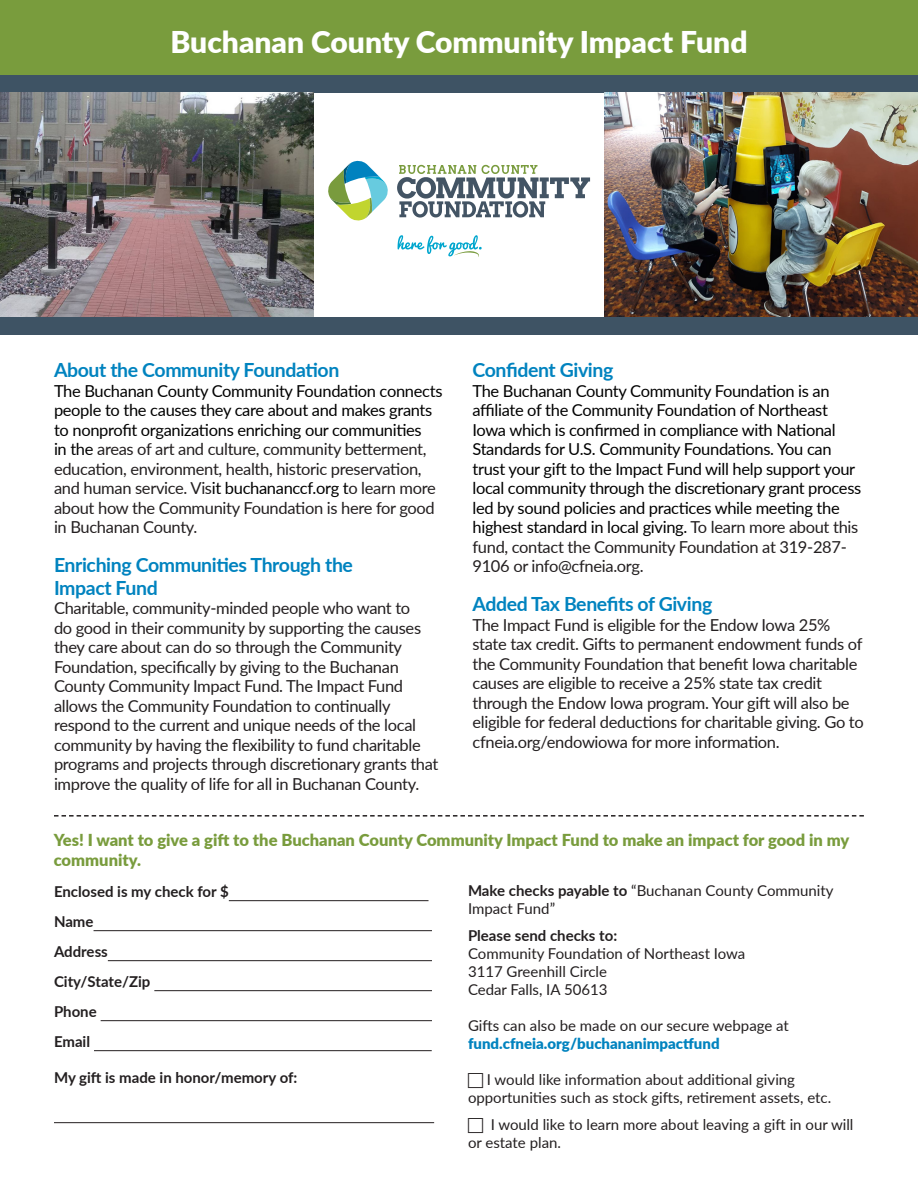
<style>
.page{position:relative;width:918px;height:1188px;background:#fff}
.page>*{position:absolute;margin:0;border:0;box-sizing:border-box;transform-origin:0 0}
.t1{font:900 30px "Lato";color:#fff}
.t2{font:700 19.5px/22.5px "Lato";letter-spacing:-.02em;color:#0083bf}
.t3{font:16.5px/19.5px "Lato";letter-spacing:-.02em;color:#231f20}
.t4{font:16.5px/19.5px "Lato";letter-spacing:-.02em;color:#000}
.t5{font:900 16.5px/19.8px "Lato";color:#799c3d}
.t6{font:15px/18px "Lato";color:#231f20}
.t7{font:700 15px/30px "Lato";color:#231f20}
.t8{font:900 15px "Lato";color:#0083bf}
.s1{color:#000}
.s2{color:#231f20}
.s3{font-weight:700}
</style>
<div class="page">
<svg style="left:54px;top:815px;width:810px;height:2px"></svg>
<hr style="left:229px;top:900px;width:200px;height:1px;background:#231f20">
<hr style="left:94px;top:930px;width:338px;height:1px;background:#231f20">
<hr style="left:108px;top:960px;width:324px;height:1px;background:#231f20">
<hr style="left:154px;top:990px;width:278px;height:1px;background:#231f20">
<hr style="left:101px;top:1020px;width:331px;height:1px;background:#231f20">
<hr style="left:94px;top:1050px;width:338px;height:1px;background:#231f20">
<hr style="left:54px;top:1122px;width:380px;height:1px;background:#231f20">
<div style="left:0;top:0;width:918px;height:76px;background:#799c3d"></div>
<div style="left:0;top:76px;width:918px;height:17px;background:#3e5364"></div>
<img style="left:0;top:93px;width:313px;height:225px">
<img style="left:605px;top:92px;width:313px;height:226px">
<svg style="left:328px;top:160px;width:60px;height:61px"></svg>
<svg style="left:398px;top:235px;width:84px;height:22px"></svg>
<svg style="left:397px;top:165px;width:193px;height:53px"></svg>
<div style="left:0;top:318px;width:918px;height:17px;background:#3e5364"></div>
<p class="t1" style="left:170px;top:19px;width:579px">Buchanan County Community Impact Fund</p>
<p class="t2" style="left:54px;top:358px;width:287px">About the Community Foundation</p>
<p class="t3" style="left:54px;top:380px;width:390px"><span class="s1">The Buchanan County Community Foundation connects people to the causes they care about and makes grants to nonprofit organizations enriching our communities<br>in the</span> areas of art and culture, community betterment, education, environment, health, historic preservation, and human service. Vis<span class="s1">it buchananccf.org t</span>o learn more about how the Community Foundation is here for good in Buchanan County.</p>
<p class="t2" style="left:54px;top:553px;width:301px">Enriching Communities Through the<br>Impact Fund</p>
<p class="t3" style="left:54px;top:598px;width:386px">Charitable, community-minded people who want to<br>do good in their community by supporting the causes they care about can do so through the Community Foundation, specifically by giving to the Buchanan County Community Impact Fund. The Impact Fund allows the Community Foundation to continually respond to the current and unique needs of the local community by having the flexibility to fund charitable programs and projects through discretionary grants that improve the quality of life for all in Buchanan County.</p>
<p class="t2" style="left:472px;top:358px;width:142px">Confident Giving</p>
<p class="t4" style="left:472px;top:380px;width:390px">The Buchanan County Community Foundation is an affiliate of the Community Foundation of Northeast Iowa which is confirmed in compliance with National Standards for U.S. Community Foundations. You can trust your gift to the Impact Fund will help support your local community through the discretionary grant process led by sound policies and practices while meeting the highest standard in local giving. <span class="s2">To learn more about this fund, contact the Community Foundation at 319-287- 9106 or info@cfneia.org.</span></p>
<p class="t2" style="left:472px;top:592px;width:241px">Added Tax Benefits of Giving</p>
<p class="t3" style="left:472px;top:614px;width:393px">The Impact Fund is eligible for the Endow Iowa 25% state tax credit. Gifts to permanent endowment funds of the Community Foundation that benefit Iowa charitable causes are eligible to receive a 25% state tax credit through the Endow Iowa program. Your gift will also be eligible for federal deductions for charitable giving. Go to cfneia.org/endowiowa for more information.</p>
<p class="t5" style="left:54px;top:829px;width:797px">Yes! I want to give a gift to the Buchanan County Community Impact Fund to make an impact for good in my community.</p>
<p class="t7" style="left:54px;top:876px;width:176px">Enclosed is my check for $</p>
<p class="t7" style="left:54px;top:906px;width:98px">Name<br>Address<br>City/State/Zip<br>Phone<br>Email</p>
<p class="t7" style="left:54px;top:1062px;width:245px">My gift is made in honor/memory of:</p>
<p class="t6" style="left:468px;top:881px;width:367px"><span class="s3">Make checks payable to</span> “Buchanan County Community<br>Impact Fund”</p>
<p class="t7" style="left:468px;top:920px;width:151px">Please send checks to:</p>
<p class="t6" style="left:468px;top:944px;width:279px">Community Foundation of Northeast Iowa</p>
<p class="t6" style="left:468px;top:962px;width:141px">3117 Greenhill Circle</p>
<p class="t6" style="left:468px;top:980px;width:141px">Cedar Falls, IA 50613</p>
<p class="t6" style="left:468px;top:1016px;width:323px">Gifts can also be made on our secure webpage at</p>
<p class="t8" style="left:468px;top:1032px;width:253px">fund.cfneia.org/buchananimpactfund</p>
<p class="t6" style="left:468px;top:1070px;width:365px;text-indent:19px">I would like information about additional giving opportunities such as stock gifts, retirement assets, etc.</p>
<p class="t6" style="left:468px;top:1115px;width:387px;text-indent:23px">I would like to learn more about leaving a gift in our will or estate plan.</p>
</div>
